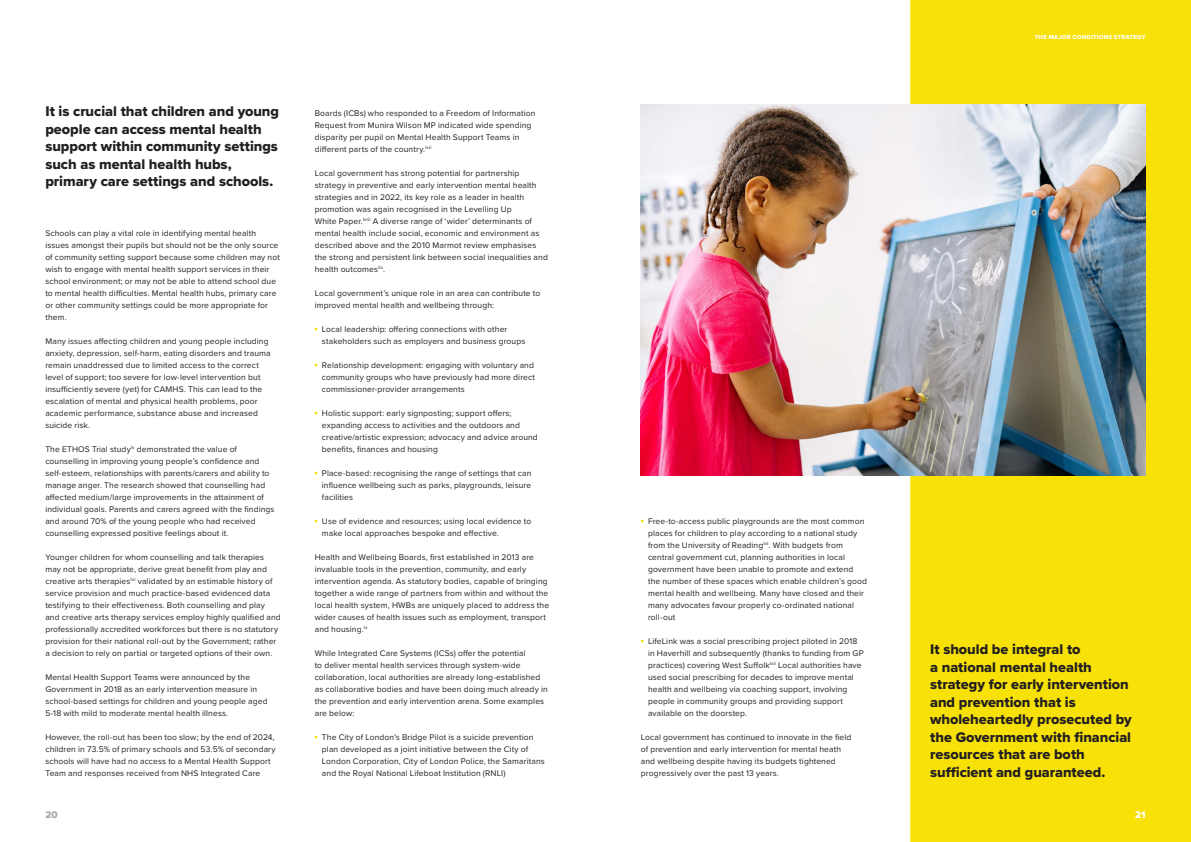
<style>
.page{position:relative;width:1191px;height:842px;background:#fff}
.page>*{position:absolute;margin:0;border:0;box-sizing:border-box;transform-origin:0 0}
.t1{font:14.5px/17.5px "Proxima Nova Extrabld";color:#231f20}
.t2{font:10px "Proxima Nova Extrabld";color:#a8a9ad}
.t3{font:10px "Proxima Nova Extrabld";color:#fff}
.t4{font:8.5px/12px "Proxima Nova";letter-spacing:.015em;color:#231f20}
.t5{font:6px "Proxima Nova Extrabld";letter-spacing:.045em;color:#fff}
</style>
<div class="page">
<div style="left:910px;top:0;width:281px;height:842px;background:#f7e107"></div>
<img style="left:641px;top:105px;width:504px;height:371px">
<p class="t1" style="left:45px;top:103px;width:235px">It is crucial that children and young people can access mental health support within community settings such as mental health hubs, primary care settings and schools.</p>
<p class="t4" style="left:45px;top:227px;width:236px">Schools can play a vital role in identifying mental health issues amongst their pupils but should not be the only source of community setting support because some children may not wish to engage with mental health support services in their school environment; or may not be able to attend school due to mental health difficulties. Mental health hubs, primary care or other community settings could be more appropriate for them.</p>
<p class="t4" style="left:45px;top:335px;width:227px">Many issues affecting children and young people including anxiety, depression, self-harm, eating disorders and trauma remain unaddressed due to limited access to the correct level of support; too severe for low-level intervention but insufficiently severe (yet) for CAMHS. This can lead to the escalation of mental and physical health problems, poor academic performance, substance abuse and increased suicide risk.</p>
<p class="t4" style="left:45px;top:443px;width:231px">The ETHOS Trial study<sup>lv</sup> demonstrated the value of counselling in improving young people’s confidence and self-esteem, relationships with parents/carers and ability to manage anger. The research showed that counselling had affected medium/large improvements in the attainment of individual goals. Parents and carers agreed with the findings and around 70% of the young people who had received counselling expressed positive feelings about it.</p>
<p class="t4" style="left:45px;top:551px;width:237px">Younger children for whom counselling and talk therapies may not be appropriate, derive great benefit from play and creative arts therapies<sup>lvi</sup> validated by an estimable history of service provision and much practice-based evidenced data testifying to their effectiveness. Both counselling and play and creative arts therapy services employ highly qualified and professionally accredited workforces but there is no statutory provision for their national roll-out by the Government; rather a decision to rely on partial or targeted options of their own.</p>
<p class="t4" style="left:45px;top:671px;width:224px">Mental Health Support Teams were announced by the Government in 2018 as an early intervention measure in school-based settings for children and young people aged 5-18 with mild to moderate mental health illness.</p>
<p class="t4" style="left:45px;top:731px;width:232px">However, the roll-out has been too slow; by the end of 2024, children in 73.5% of primary schools and 53.5% of secondary schools will have had no access to a Mental Health Support Team and responses received from NHS Integrated Care</p>
<p class="t2" style="left:45px;top:807px;width:14px">20</p>
<p class="t4" style="left:315px;top:107px;width:222px">Boards (ICBs) who responded to a Freedom of Information Request from Munira Wilson MP indicated wide spending disparity per pupil on Mental Health Support Teams in different parts of the country.<sup>lvii</sup></p>
<p class="t4" style="left:315px;top:167px;width:235px">Local government has strong potential for partnership strategy in preventive and early intervention mental health strategies and in 2022, its key role as a leader in health promotion was again recognised in the Levelling Up<br>White Paper.<sup>lviii</sup> A diverse range of ‘wider’ determinants of mental health include social, economic and environment as described above and the 2010 Marmot review emphasises the strong and persistent link between social inequalities and health outcomes<sup>lix</sup>.</p>
<p class="t4" style="left:315px;top:287px;width:227px">Local government’s unique role in an area can contribute to improved mental health and wellbeing through:</p>
<p class="t4" style="left:322px;top:323px;width:205px">Local leadership: offering connections with other stakeholders such as employers and business groups</p>
<p class="t4" style="left:322px;top:359px;width:215px">Relationship development: engaging with voluntary and community groups who have previously had more direct commissioner-provider arrangements</p>
<p class="t4" style="left:322px;top:407px;width:217px">Holistic support: early signposting; support offers; expanding access to activities and the outdoors and creative/artistic expression; advocacy and advice around benefits, finances and housing</p>
<p class="t4" style="left:322px;top:467px;width:211px;text-align:justify">Place-based: recognising the range of settings that can influence wellbeing such as parks, playgrounds, leisure facilities</p>
<p class="t4" style="left:322px;top:515px;width:211px">Use of evidence and resources; using local evidence to make local approaches bespoke and effective.</p>
<p class="t4" style="left:315px;top:551px;width:236px">Health and Wellbeing Boards, first established in 2013 are invaluable tools in the prevention, community, and early intervention agenda. As statutory bodies, capable of bringing together a wide range of partners from within and without the local health system, HWBs are uniquely placed to address the wider causes of health issues such as employment, transport and housing.<sup>lx</sup></p>
<p class="t4" style="left:315px;top:647px;width:234px">While Integrated Care Systems (ICSs) offer the potential<br>to deliver mental health services through system-wide collaboration, local authorities are already long-established as collaborative bodies and have been doing much already in the prevention and early intervention arena. Some examples are below:</p>
<p class="t4" style="left:322px;top:731px;width:224px">The City of London’s Bridge Pilot is a suicide prevention plan developed as a joint initiative between the City of London Corporation, City of London Police, the Samaritans and the Royal National Lifeboat Institution (RNLI)</p>
<p class="t5" style="left:1035px;top:32px;width:112px">THE MAJOR CONDITIONS STRATEGY</p>
<p class="t4" style="left:648px;top:515px;width:220px">Free-to-access public playgrounds are the most common places for children to play according to a national study from the University of Reading<sup>lxi</sup>. With budgets from central government cut, planning authorities in local government have been unable to promote and extend the number of these spaces which enable children’s good mental health and wellbeing. Many have closed and their many advocates favour properly co-ordinated national roll-out</p>
<p class="t4" style="left:648px;top:635px;width:217px">LifeLink was a social prescribing project piloted in 2018 in Haverhill and subsequently (thanks to funding from GP practices) covering West Suffolk<sup>lxii</sup> Local authorities have used social prescribing for decades to improve mental health and wellbeing via coaching support, involving people in community groups and providing support available on the doorstep.</p>
<p class="t4" style="left:641px;top:731px;width:212px">Local government has continued to innovate in the field of prevention and early intervention for mental heath and wellbeing despite having its budgets tightened progressively over the past 13 years.</p>
<p class="t1" style="left:930px;top:640px;width:203px">It should be integral to<br>a national mental health strategy for early intervention and prevention that is wholeheartedly prosecuted by the Government with financial resources that are both sufficient and guaranteed.</p>
<p class="t3" style="left:1135px;top:807px;width:12px">21</p>
</div>
